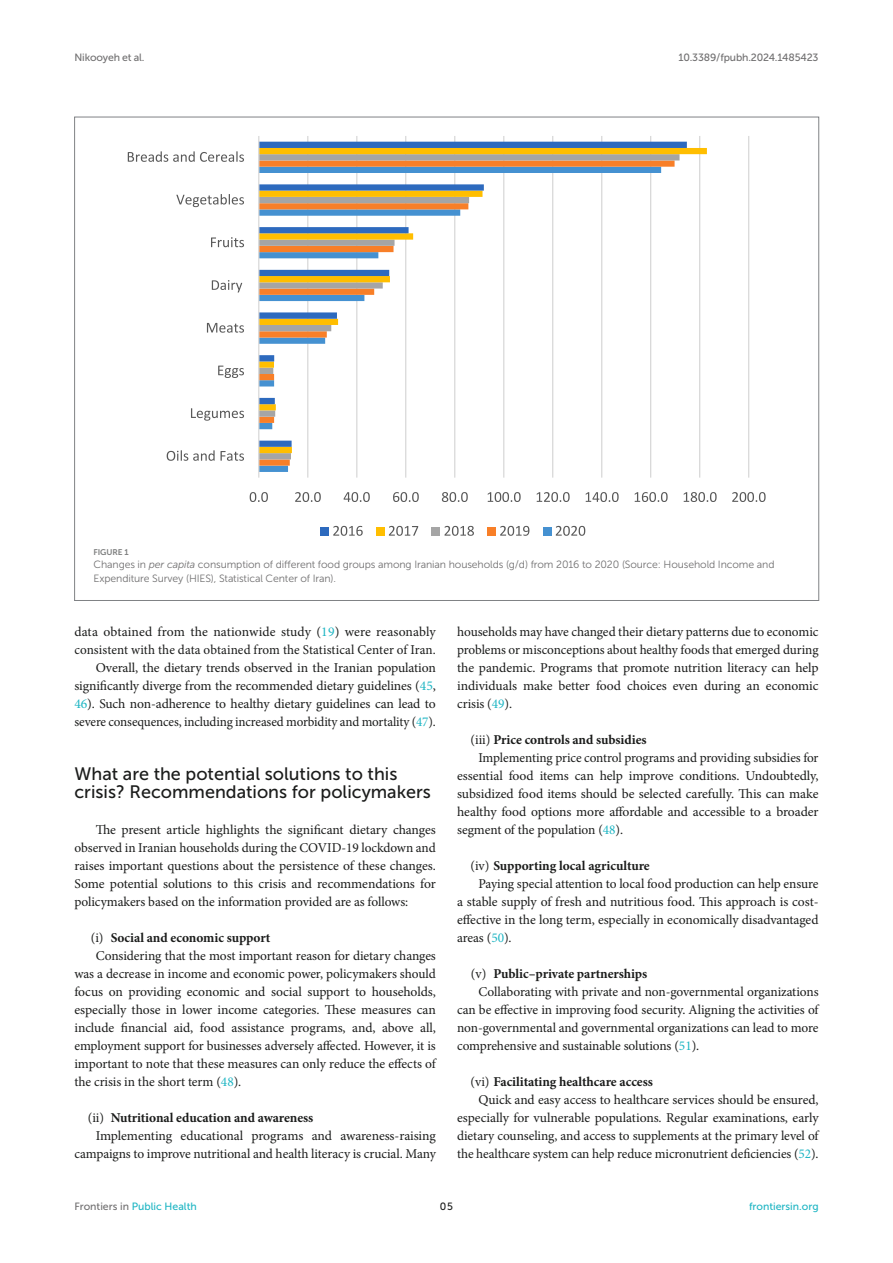
<style>
.page{position:relative;width:893px;height:1263px;background:#fff}
.page>*{position:absolute;margin:0;border:0;box-sizing:border-box;transform-origin:0 0}
.HEAD_2{font:18px/18px "Museo Sans 500";color:#1b1c1b}
.TEXT{font:13.5px/18px "Minion Pro";letter-spacing:-.005em;color:#1b1c1b;text-align:justify}
.TEXT_FLUSH{font:13.5px/18px "Minion Pro";letter-spacing:-.005em;color:#1b1c1b;text-align:justify}
.NL_MID{font:700 13.5px "Minion Pro";letter-spacing:-.005em;color:#1b1c1b}
.FIG_LEG{font:10.5px/13.5px "Museo Sans 300";letter-spacing:-.01em;color:#706f70}
.t1{font:10.5px "Museo Sans 500";letter-spacing:-.015em;color:#706f70}
.t2{font:10.5px "Museo Sans 500";color:#1db5c3}
.t3{font:10.5px "Museo Sans 500";color:#1b1c1b}
.FIG_HD{font:8.25px "Museo Sans 700";letter-spacing:-.01em;color:#7e7f7f}
.s1{font-style:italic}
.s2{color:#1db5c3}
.s3{font-weight:400}
.s4{color:#706f70}
</style>
<div class="page">
<hr style="left:307px;top:136px;width:1px;height:342px;background:#d9d9d9">
<hr style="left:356px;top:136px;width:1px;height:342px;background:#d9d9d9">
<hr style="left:405px;top:136px;width:1px;height:342px;background:#d9d9d9">
<hr style="left:454px;top:136px;width:1px;height:342px;background:#d9d9d9">
<hr style="left:503px;top:136px;width:1px;height:342px;background:#d9d9d9">
<hr style="left:552px;top:136px;width:1px;height:342px;background:#d9d9d9">
<hr style="left:601px;top:136px;width:1px;height:342px;background:#d9d9d9">
<hr style="left:650px;top:136px;width:1px;height:342px;background:#d9d9d9">
<hr style="left:699px;top:136px;width:1px;height:342px;background:#d9d9d9">
<hr style="left:748px;top:136px;width:1px;height:342px;background:#d9d9d9">
<svg style="left:259px;top:148px;width:448px;height:305px"></svg>
<svg style="left:259px;top:142px;width:428px;height:305px"></svg>
<hr style="left:258px;top:136px;width:1px;height:342px;background:#d9d9d9">
<svg style="left:250px;top:492px;width:18px;height:10px"></svg>
<svg style="left:295px;top:492px;width:26px;height:10px"></svg>
<svg style="left:344px;top:492px;width:26px;height:10px"></svg>
<svg style="left:393px;top:492px;width:26px;height:10px"></svg>
<svg style="left:442px;top:492px;width:26px;height:10px"></svg>
<svg style="left:488px;top:492px;width:33px;height:10px"></svg>
<svg style="left:537px;top:492px;width:33px;height:10px"></svg>
<svg style="left:586px;top:492px;width:33px;height:10px"></svg>
<svg style="left:635px;top:492px;width:33px;height:10px"></svg>
<svg style="left:684px;top:492px;width:33px;height:10px"></svg>
<svg style="left:732px;top:492px;width:34px;height:10px"></svg>
<svg style="left:167px;top:450px;width:48px;height:11px"></svg>
<svg style="left:221px;top:451px;width:23px;height:10px"></svg>
<svg style="left:191px;top:408px;width:53px;height:13px"></svg>
<svg style="left:218px;top:366px;width:26px;height:12px"></svg>
<svg style="left:207px;top:323px;width:37px;height:10px"></svg>
<svg style="left:211px;top:237px;width:33px;height:10px"></svg>
<svg style="left:176px;top:194px;width:68px;height:13px"></svg>
<svg style="left:128px;top:151px;width:116px;height:11px"></svg>
<div style="left:320px;top:527px;width:9px;height:8px;background:#2d6abe"></div>
<svg style="left:333px;top:526px;width:30px;height:10px"></svg>
<div style="left:376px;top:527px;width:8px;height:8px;background:#ffbe00"></div>
<svg style="left:389px;top:526px;width:29px;height:10px"></svg>
<div style="left:432px;top:527px;width:8px;height:8px;background:#a5a5a5"></div>
<svg style="left:444px;top:526px;width:30px;height:10px"></svg>
<div style="left:487px;top:527px;width:9px;height:8px;background:#f87f28"></div>
<svg style="left:500px;top:526px;width:29px;height:10px"></svg>
<div style="left:543px;top:527px;width:8px;height:8px;background:#4591d1"></div>
<svg style="left:556px;top:526px;width:29px;height:10px"></svg>
<svg style="left:212px;top:280px;width:30px;height:12px"></svg>
<p class="t1" style="left:74px;top:51px;width:72px">Nikooyeh et al.</p>
<p class="t1" style="left:678px;top:51px;width:142px">10.3389/fpubh.2024.1485423</p>
<p class="FIG_HD" style="left:94px;top:547px;width:37px">FIGURE 1</p>
<p class="FIG_LEG" style="left:94px;top:558px;width:682px">Changes in <span class="s1">per capita</span> consumption of different food groups among Iranian households (g/d) from 2016 to 2020 (Source: Household Income and<br>Expenditure Survey (HIES), Statistical Center of Iran).</p>
<p class="TEXT" style="left:74px;top:623px;width:363px">data obtained from the nationwide study (<span class="s2">19</span>) were reasonably consistent with the data obtained from the Statistical Center of Iran.</p>
<p class="TEXT" style="left:74px;top:659px;width:363px;text-indent:21px">Overall, the dietary trends observed in the Iranian population significantly diverge from the recommended dietary guidelines (<span class="s2">45</span>, <span class="s2">46</span>). Such non-adherence to healthy dietary guidelines can lead to severe consequences, including increased morbidity and mortality (<span class="s2">47</span>).</p>
<p class="HEAD_2" style="left:74px;top:765px;width:358px">What are the potential solutions to this crisis? Recommendations for policymakers</p>
<p class="TEXT_FLUSH" style="left:74px;top:821px;width:363px;text-indent:21px">The present article highlights the significant dietary changes observed in Iranian households during the COVID-19 lockdown and raises important questions about the persistence of these changes.<br>Some potential solutions to this crisis and recommendations for policymakers based on the information provided are as follows:</p>
<p class="NL_MID" style="left:91px;top:928px;width:181px"><span class="s3">(i)</span> Social and economic support</p>
<p class="TEXT" style="left:74px;top:947px;width:363px;text-indent:21px">Considering that the most important reason for dietary changes was a decrease in income and economic power, policymakers should focus on providing economic and social support to households, especially those in lower income categories. These measures can include financial aid, food assistance programs, and, above all, employment support for businesses adversely affected. However, it is important to note that these measures can only reduce the effects of the crisis in the short term (<span class="s2">48</span>).</p>
<p class="NL_MID" style="left:88px;top:1108px;width:227px"><span class="s3">(ii)</span> Nutritional education and awareness</p>
<p class="TEXT" style="left:74px;top:1127px;width:363px;text-align:right">Implementing educational programs and awareness-raising campaigns to improve nutritional and health literacy is crucial. Many</p>
<p class="TEXT" style="left:457px;top:623px;width:363px">households may have changed their dietary patterns due to economic problems or misconceptions about healthy foods that emerged during the pandemic. Programs that promote nutrition literacy can help individuals make better food choices even during an economic crisis (<span class="s2">49</span>).</p>
<p class="NL_MID" style="left:471px;top:730px;width:178px"><span class="s3">(iii)</span> Price controls and subsidies</p>
<p class="TEXT" style="left:457px;top:749px;width:363px;text-indent:21px">Implementing price control programs and providing subsidies for essential food items can help improve conditions. Undoubtedly, subsidized food items should be selected carefully. This can make healthy food options more affordable and accessible to a broader segment of the population (<span class="s2">48</span>).</p>
<p class="NL_MID" style="left:471px;top:856px;width:181px"><span class="s3">(iv)</span> Supporting local agriculture</p>
<p class="TEXT" style="left:457px;top:875px;width:363px;text-indent:21px">Paying special attention to local food production can help ensure a stable supply of fresh and nutritious food. This approach is cost&shy;effective in the long term, especially in economically disadvantaged areas (<span class="s2">50</span>).</p>
<p class="NL_MID" style="left:471px;top:964px;width:178px"><span class="s3">(v)</span> Public–private partnerships</p>
<p class="TEXT" style="left:457px;top:983px;width:363px;text-indent:21px">Collaborating with private and non-governmental organizations can be effective in improving food security. Aligning the activities of non-governmental and governmental organizations can lead to more comprehensive and sustainable solutions (<span class="s2">51</span>).</p>
<p class="NL_MID" style="left:471px;top:1072px;width:184px"><span class="s3">(vi)</span> Facilitating healthcare access</p>
<p class="TEXT" style="left:457px;top:1091px;width:363px;text-indent:21px">Quick and easy access to healthcare services should be ensured, especially for vulnerable populations. Regular examinations, early dietary counseling, and access to supplements at the primary level of the healthcare system can help reduce micronutrient deficiencies (<span class="s2">52</span>).</p>
<p class="t2" style="left:74px;top:1200px;width:124px"><span class="s4">Frontiers in</span> Public Health</p>
<p class="t3" style="left:440px;top:1200px;width:14px">05</p>
<p class="t2" style="left:749px;top:1200px;width:71px">frontiersin.org</p>
</div>
